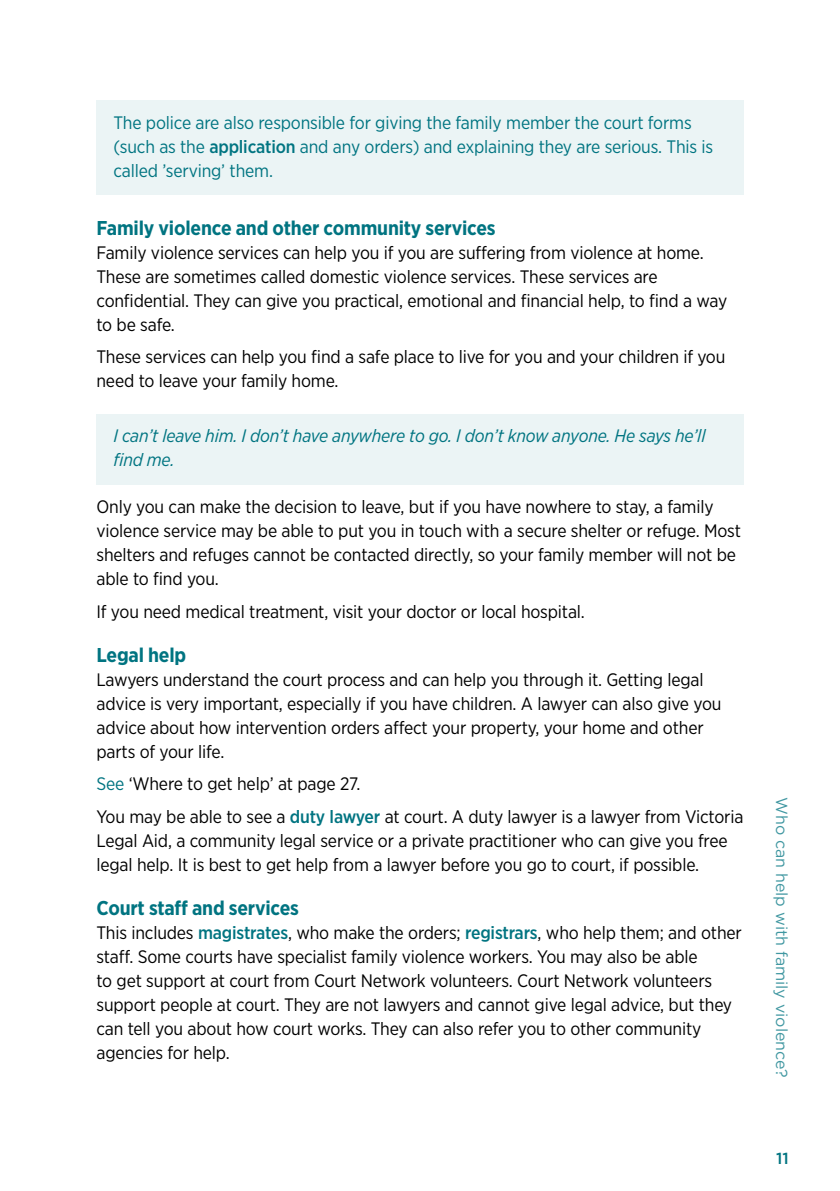
<style>
.page{position:relative;width:840px;height:1191px;background:#fff}
.page>*{position:absolute;margin:0;border:0;box-sizing:border-box;transform-origin:0 0}
.t1{font:700 20px "Gotham Narrow";letter-spacing:-.01em;color:#007481}
.t2{font:18px/24px "Gotham Narrow";letter-spacing:-.01em;color:#000}
.t3{font:18px/24px "Gotham Narrow";letter-spacing:-.01em;color:#007481}
.t4{font:italic 18px/24px "Gotham Narrow";letter-spacing:-.01em;color:#007481}
.t5{font:16px "Gotham";color:#4097a1}
.t6{font:500 16px "Gotham";color:#007481}
.s1{font-weight:500}
.s2{color:#007481}
.s3{font-weight:500;color:#007481}
</style>
<div class="page">
<div style="left:96px;top:100px;width:647px;height:94px;background:#ebf4f5"></div>
<div style="left:96px;top:414px;width:647px;height:70px;background:#ebf4f5"></div>
<p class="t3" style="left:113px;top:110px;width:601px">The police are also responsible for giving the family member the court forms (such as the <span class="s1">application</span> and any orders) and explaining they are serious. This is called ’serving’ them.</p>
<p class="t1" style="left:96px;top:215px;width:400px">Family violence and other community services</p>
<p class="t2" style="left:96px;top:240px;width:632px">Family violence services can help you if you are suffering from violence at home.<br>These are sometimes called domestic violence services. These services are confidential. They can give you practical, emotional and financial help, to find a way to be safe.</p>
<p class="t2" style="left:96px;top:344px;width:630px">These services can help you find a safe place to live for you and your children if you need to leave your family home.</p>
<p class="t4" style="left:113px;top:424px;width:593px">I can’t leave him. I don’t have anywhere to go. I don’t know anyone. He says he’ll find me.</p>
<p class="t2" style="left:96px;top:494px;width:645px">Only you can make the decision to leave, but if you have nowhere to stay, a family violence service may be able to put you in touch with a secure shelter or refuge. Most shelters and refuges cannot be contacted directly, so your family member will not be able to find you.</p>
<p class="t2" style="left:96px;top:599px;width:489px">If you need medical treatment, visit your doctor or local hospital.</p>
<p class="t1" style="left:96px;top:641px;width:91px">Legal help</p>
<p class="t2" style="left:96px;top:667px;width:626px">Lawyers understand the court process and can help you through it. Getting legal advice is very important, especially if you have children. A lawyer can also give you advice about how intervention orders affect your property, your home and other parts of your life.</p>
<p class="t2" style="left:96px;top:767px;width:648px;line-height:32.6px"><span class="s2">See</span> ‘Where to get help’ at page 27.<br>You may be able to see a <span class="s3">duty lawyer</span> at court. A duty lawyer is a lawyer from Victoria</p>
<p class="t2" style="left:96px;top:828px;width:632px">Legal Aid, a community legal service or a private practitioner who can give you free legal help. It is best to get help from a lawyer before you go to court, if possible.</p>
<p class="t1" style="left:96px;top:894px;width:204px">Court staff and services</p>
<p class="t2" style="left:96px;top:920px;width:646px">This includes <span class="s3">magistrates</span>, who make the orders; <span class="s3">registrars</span>, who help them; and other staff. Some courts have specialist family violence workers. You may also be able<br>to get support at court from Court Network volunteers. Court Network volunteers support people at court. They are not lawyers and cannot give legal advice, but they can tell you about how court works. They can also refer you to other community agencies for help.</p>
<p class="t5" style="left:791px;top:797px;width:282px;rotate:90deg">Who can help with family violence?</p>
<p class="t6" style="left:775px;top:1148px;width:14px">11</p>
</div>
